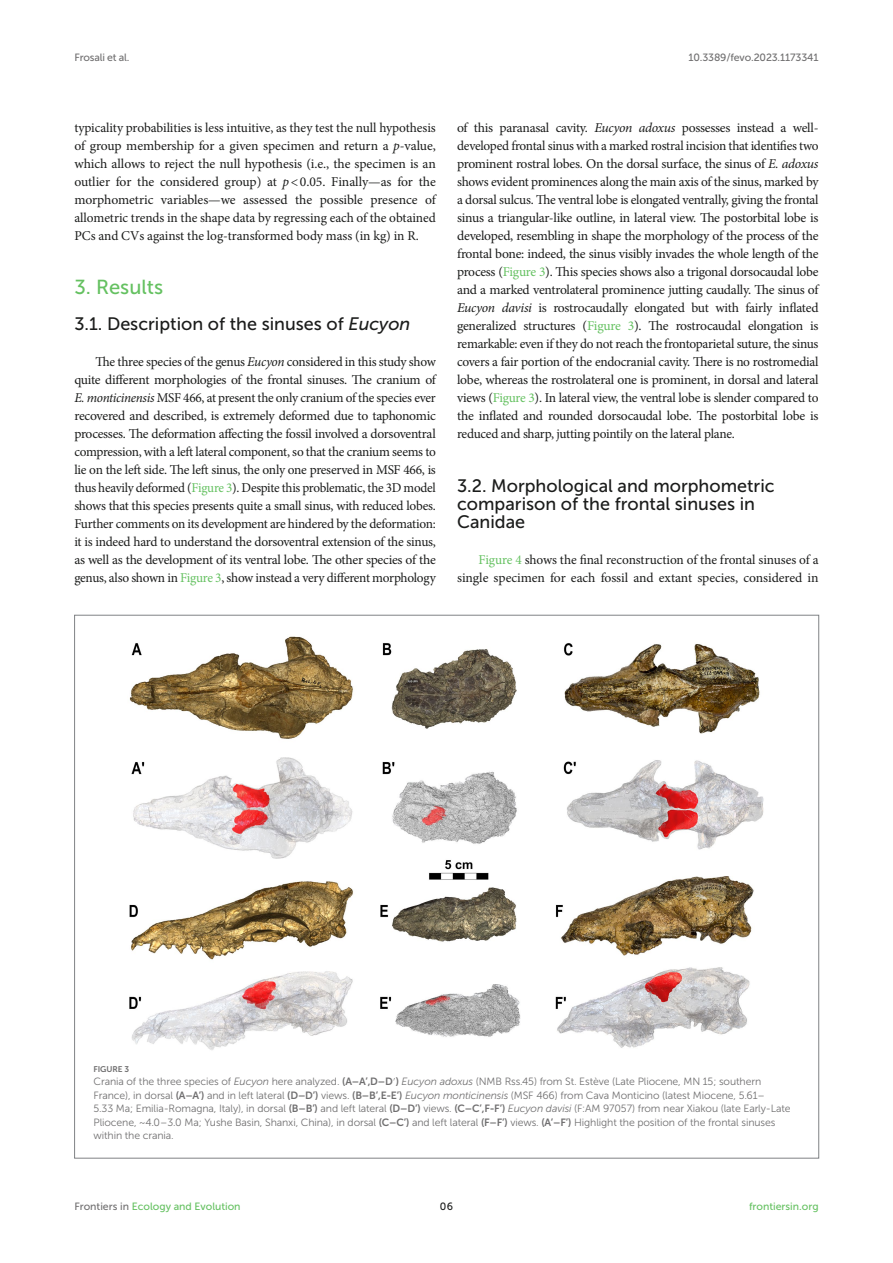
<style>
.page{position:relative;width:893px;height:1263px;background:#fff}
.page>*{position:absolute;margin:0;border:0;box-sizing:border-box;transform-origin:0 0}
.HEAD_1{font:20.25px "Museo Sans 500";color:#65c161}
.HEAD_2{font:18px/18px "Museo Sans 500";color:#1b1c1b}
.HEAD_2_after_HEAD_1{font:18px "Museo Sans 500";color:#1b1c1b}
.TEXT_FLUSH{font:13.5px/18px "Minion Pro";letter-spacing:-.015em;color:#1b1c1b;text-align:justify}
.TEXT{font:13.5px/18px "Minion Pro";letter-spacing:-.005em;color:#1b1c1b;text-align:justify}
.FIG_LEG{font:10.5px/13.5px "Museo Sans 300";letter-spacing:-.01em;color:#706f70}
.t1{font:10.5px "Museo Sans 500";color:#65c161}
.t2{font:10.5px "Museo Sans 500";letter-spacing:-.015em;color:#706f70}
.t3{font:10.5px "Museo Sans 500";color:#1b1c1b}
.FIG_HD{font:8.25px "Museo Sans 700";letter-spacing:-.01em;color:#706f70}
.s1{font-style:italic}
.s2{color:#65c161}
.s3{font-family:"Museo Sans 700"}
.s4{font-family:"STIX General"}
.s5{color:#706f70}
</style>
<div class="page">
<img style="left:129px;top:636px;width:635px;height:414px">
<p class="t2" style="left:74px;top:51px;width:57px">Frosali et al.</p>
<p class="t2" style="left:689px;top:51px;width:131px">10.3389/fevo.2023.1173341</p>
<p class="TEXT" style="left:74px;top:119px;width:363px">typicality probabilities is less intuitive, as they test the null hypothesis of group membership for a given specimen and return a <span class="s1">p</span>-value, which allows to reject the null hypothesis (i.e., the specimen is an outlier for the considered group) at <span class="s1">p</span>&lt;0.05. Finally—as for the morphometric variables—we assessed the possible presence of allometric trends in the shape data by regressing each of the obtained PCs and CVs against the log-transformed body mass (in kg) in R.</p>
<p class="HEAD_1" style="left:74px;top:276px;width:90px">3. Results</p>
<p class="HEAD_2_after_HEAD_1" style="left:74px;top:314px;width:338px">3.1. Description of the sinuses of <span class="s1">Eucyon</span></p>
<p class="TEXT_FLUSH" style="left:74px;top:353px;width:363px;text-indent:21px">The three species of the genus <span class="s1">Eucyon</span> considered in this study show quite different morphologies of the frontal sinuses. The cranium of <span class="s1">E. monticinensis</span> MSF 466, at present the only cranium of the species ever recovered and described, is extremely deformed due to taphonomic processes. The deformation affecting the fossil involved a dorsoventral compression, with a left lateral component, so that the cranium seems to lie on the left side. The left sinus, the only one preserved in MSF 466, is thus heavily deformed (<span class="s2">Figure 3</span>). Despite this problematic, the 3D model shows that this species presents quite a small sinus, with reduced lobes.<br>Further comments on its development are hindered by the deformation: it is indeed hard to understand the dorsoventral extension of the sinus, as well as the development of its ventral lobe. The other species of the genus, also shown in <span class="s2">Figure 3</span>, show instead a very different morphology</p>
<p class="TEXT_FLUSH" style="left:457px;top:119px;width:363px">of this paranasal cavity. <span class="s1">Eucyon adoxus</span> possesses instead a well&shy;developed frontal sinus with a marked rostral incision that identifies two prominent rostral lobes. On the dorsal surface, the sinus of <span class="s1">E. adoxus </span>shows evident prominences along the main axis of the sinus, marked by a dorsal sulcus. The ventral lobe is elongated ventrally, giving the frontal sinus a triangular-like outline, in lateral view. The postorbital lobe is developed, resembling in shape the morphology of the process of the frontal bone: indeed, the sinus visibly invades the whole length of the process (<span class="s2">Figure 3</span>). This species shows also a trigonal dorsocaudal lobe and a marked ventrolateral prominence jutting caudally. The sinus of <span class="s1">Eucyon davisi</span> is rostrocaudally elongated but with fairly inflated generalized structures (<span class="s2">Figure 3</span>). The rostrocaudal elongation is remarkable: even if they do not reach the frontoparietal suture, the sinus covers a fair portion of the endocranial cavity. There is no rostromedial lobe, whereas the rostrolateral one is prominent, in dorsal and lateral views (<span class="s2">Figure 3</span>). In lateral view, the ventral lobe is slender compared to the inflated and rounded dorsocaudal lobe. The postorbital lobe is reduced and sharp, jutting pointily on the lateral plane.</p>
<p class="HEAD_2" style="left:457px;top:477px;width:319px">3.2. Morphological and morphometric comparison of the frontal sinuses in<br>Canidae</p>
<p class="TEXT_FLUSH" style="left:457px;top:551px;width:363px;text-align:right"><span class="s2">Figure 4</span> shows the final reconstruction of the frontal sinuses of a single specimen for each fossil and extant species, considered in</p>
<p class="FIG_HD" style="left:94px;top:1064px;width:37px">FIGURE 3</p>
<p class="FIG_LEG" style="left:94px;top:1075px;width:699px">Crania of the three species of <span class="s1">Eucyon</span> here analyzed. <span class="s3">(A–A’,D–D</span><span class="s4">′</span><span class="s3">)</span> <span class="s1">Eucyon adoxus</span> (NMB Rss.45) from St. Estève (Late Pliocene, MN 15; southern France), in dorsal <span class="s3">(A–A’)</span> and in left lateral <span class="s3">(D–D’)</span> views. <span class="s3">(B–B’,E-E’)</span> <span class="s1">Eucyon monticinensis</span> (MSF 466) from Cava Monticino (latest Miocene, 5.61–<br>5.33 Ma; Emilia-Romagna, Italy), in dorsal <span class="s3">(B–B’)</span> and left lateral <span class="s3">(D–D’)</span> views. <span class="s3">(C–C’,F-F’)</span> <span class="s1">Eucyon davisi</span> (F:AM 97057) from near Xiakou (late Early-Late Pliocene, ~4.0–3.0 Ma; Yushe Basin, Shanxi, China), in dorsal <span class="s3">(C–C’)</span> and left lateral <span class="s3">(F–F’)</span> views. <span class="s3">(A’–F’)</span> Highlight the position of the frontal sinuses within the crania.</p>
<p class="t1" style="left:74px;top:1200px;width:168px"><span class="s5">Frontiers in</span> Ecology and Evolution</p>
<p class="t3" style="left:440px;top:1200px;width:15px">06</p>
<p class="t1" style="left:749px;top:1200px;width:71px">frontiersin.org</p>
</div>
